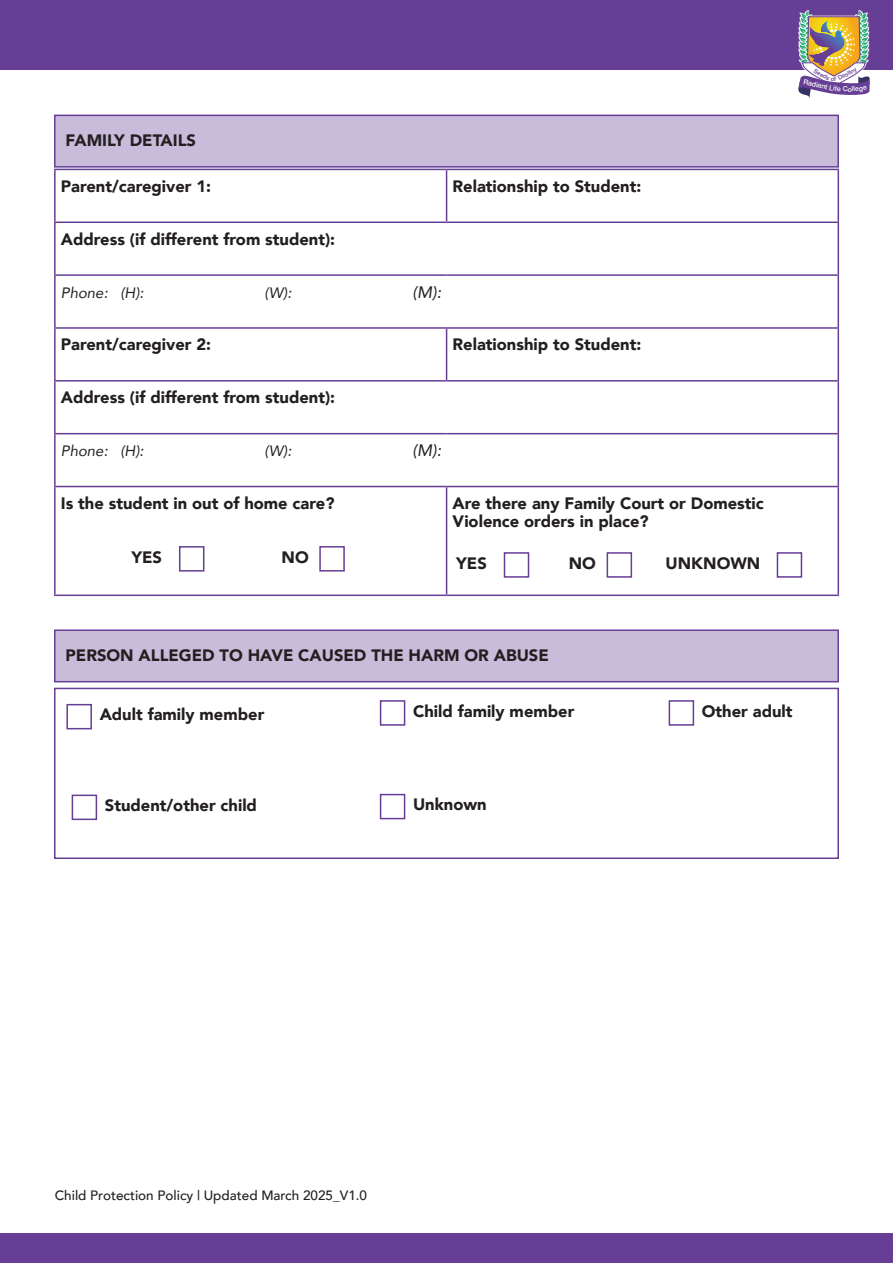
<style>
.page{position:relative;width:893px;height:1263px;background:#fff}
.page>*{position:absolute;margin:0;border:0;box-sizing:border-box;transform-origin:0 0}
.t1{font:900 16.5px/18px "Avenir";color:#231f20}
.t2{font:italic 16.5px "Avenir";color:#231f20}
.t3{font:italic 15px "Avenir";color:#231f20}
.t4{font:500 13.5px "Avenir";color:#231f20}
.t5{font:500 7.05px "Helvetica Neue";color:#faf9fa}
.t6{font:500 6px "Helvetica Neue";color:#663e95}
</style>
<div class="page">
<hr style="left:54px;top:223px;width:2px;height:51px;background:#663e95">
<hr style="left:54px;top:169px;width:393px;height:1px;background:#663e95">
<hr style="left:54px;top:170px;width:2px;height:51px;background:#663e95">
<hr style="left:54px;top:221px;width:393px;height:2px;background:#663e95">
<hr style="left:447px;top:221px;width:392px;height:2px;background:#663e95">
<hr style="left:54px;top:274px;width:393px;height:2px;background:#663e95">
<hr style="left:54px;top:276px;width:2px;height:51px;background:#663e95">
<hr style="left:447px;top:274px;width:392px;height:2px;background:#663e95">
<hr style="left:54px;top:327px;width:393px;height:2px;background:#663e95">
<hr style="left:54px;top:329px;width:2px;height:51px;background:#663e95">
<hr style="left:447px;top:327px;width:392px;height:2px;background:#663e95">
<hr style="left:54px;top:380px;width:393px;height:2px;background:#663e95">
<hr style="left:54px;top:382px;width:2px;height:51px;background:#663e95">
<hr style="left:447px;top:380px;width:392px;height:2px;background:#663e95">
<hr style="left:54px;top:433px;width:393px;height:1px;background:#663e95">
<hr style="left:54px;top:434px;width:2px;height:52px;background:#663e95">
<hr style="left:447px;top:433px;width:392px;height:1px;background:#663e95">
<hr style="left:54px;top:486px;width:393px;height:1px;background:#663e95">
<hr style="left:54px;top:487px;width:2px;height:107px;background:#663e95">
<hr style="left:447px;top:486px;width:392px;height:1px;background:#663e95">
<hr style="left:54px;top:594px;width:393px;height:2px;background:#663e95">
<hr style="left:447px;top:169px;width:392px;height:1px;background:#663e95">
<hr style="left:446px;top:170px;width:1px;height:51px;background:#663e95">
<hr style="left:837px;top:170px;width:2px;height:51px;background:#663e95">
<hr style="left:837px;top:223px;width:2px;height:51px;background:#663e95">
<hr style="left:837px;top:276px;width:2px;height:51px;background:#663e95">
<hr style="left:446px;top:329px;width:1px;height:51px;background:#663e95">
<hr style="left:837px;top:329px;width:2px;height:51px;background:#663e95">
<hr style="left:837px;top:382px;width:2px;height:51px;background:#663e95">
<hr style="left:837px;top:434px;width:2px;height:52px;background:#663e95">
<hr style="left:446px;top:487px;width:1px;height:107px;background:#663e95">
<hr style="left:837px;top:487px;width:2px;height:107px;background:#663e95">
<hr style="left:447px;top:594px;width:392px;height:2px;background:#663e95">
<div style="left:54px;top:115px;width:785px;height:53px;background:#c8bcda;border:2px solid #663e95"></div>
<div style="left:319px;top:546px;width:26px;height:26px;background:#fff;border:2px solid #663e95"></div>
<div style="left:179px;top:546px;width:25px;height:26px;background:#fff;border:2px solid #663e95"></div>
<div style="left:607px;top:552px;width:25px;height:26px;background:#fff;border:2px solid #663e95"></div>
<div style="left:504px;top:552px;width:25px;height:26px;background:#fff;border:2px solid #663e95"></div>
<div style="left:777px;top:552px;width:25px;height:26px;background:#fff;border:2px solid #663e95"></div>
<div style="left:0;top:0;width:893px;height:69px;background:#663e95"></div>
<div style="left:0;top:1233px;width:893px;height:30px;background:#663e95"></div>
<div style="left:54px;top:629px;width:785px;height:53px;background:#c8bcda;border:2px solid #663e95"></div>
<div style="left:54px;top:688px;width:785px;height:171px;background:#fff;border:2px solid #663e95"></div>
<div style="left:66px;top:704px;width:26px;height:25px;background:#fff;border:2px solid #663e95"></div>
<div style="left:72px;top:794px;width:25px;height:26px;background:#fff;border:2px solid #663e95"></div>
<div style="left:380px;top:700px;width:25px;height:26px;background:#fff;border:2px solid #663e95"></div>
<div style="left:380px;top:794px;width:25px;height:25px;background:#fff;border:2px solid #663e95"></div>
<div style="left:669px;top:700px;width:25px;height:26px;background:#fff;border:2px solid #663e95"></div>
<img style="left:798px;top:11px;width:72px;height:88px">
<p class="t1" style="left:66px;top:133px;width:132px">FAMILY DETAILS</p>
<p class="t1" style="left:61px;top:179px;width:152px">Parent/caregiver 1:</p>
<p class="t1" style="left:453px;top:179px;width:190px">Relationship to Student:</p>
<p class="t1" style="left:61px;top:231px;width:276px">Address (if different from student):</p>
<p class="t3" style="left:61px;top:283px;width:84px">Phone: (H):</p>
<p class="t3" style="left:265px;top:283px;width:28px">(W):</p>
<p class="t2" style="left:412px;top:285px;width:30px">(M):</p>
<p class="t1" style="left:61px;top:337px;width:152px">Parent/caregiver 2:</p>
<p class="t1" style="left:453px;top:337px;width:190px">Relationship to Student:</p>
<p class="t1" style="left:61px;top:390px;width:276px">Address (if different from student):</p>
<p class="t3" style="left:61px;top:442px;width:84px">Phone: (H):</p>
<p class="t3" style="left:265px;top:442px;width:28px">(W):</p>
<p class="t2" style="left:412px;top:443px;width:30px">(M):</p>
<p class="t1" style="left:61px;top:496px;width:275px">Is the student in out of home care?</p>
<p class="t1" style="left:453px;top:496px;width:313px">Are there any Family Court or Domestic<br>Violence orders in place?</p>
<p class="t1" style="left:131px;top:549px;width:32px">YES</p>
<p class="t1" style="left:282px;top:549px;width:29px">NO</p>
<p class="t1" style="left:456px;top:555px;width:32px">YES</p>
<p class="t1" style="left:569px;top:555px;width:29px">NO</p>
<p class="t1" style="left:666px;top:555px;width:96px">UNKNOWN</p>
<p class="t5" style="left:809px;top:80px;width:15px;rotate:13deg">adia</p>
<p class="t6" style="left:831px;top:77px;width:7px">of</p>
<p class="t1" style="left:66px;top:648px;width:485px">PERSON ALLEGED TO HAVE CAUSED THE HARM OR ABUSE</p>
<p class="t1" style="left:100px;top:707px;width:166px">Adult family member</p>
<p class="t1" style="left:105px;top:798px;width:154px">Student/other child</p>
<p class="t1" style="left:413px;top:703px;width:163px">Child family member</p>
<p class="t1" style="left:413px;top:797px;width:75px">Unknown</p>
<p class="t1" style="left:702px;top:703px;width:92px">Other adult</p>
<p class="t4" style="left:55px;top:1190px;width:314px">Child Protection Policy | Updated March 2025_V1.0</p>
</div>
